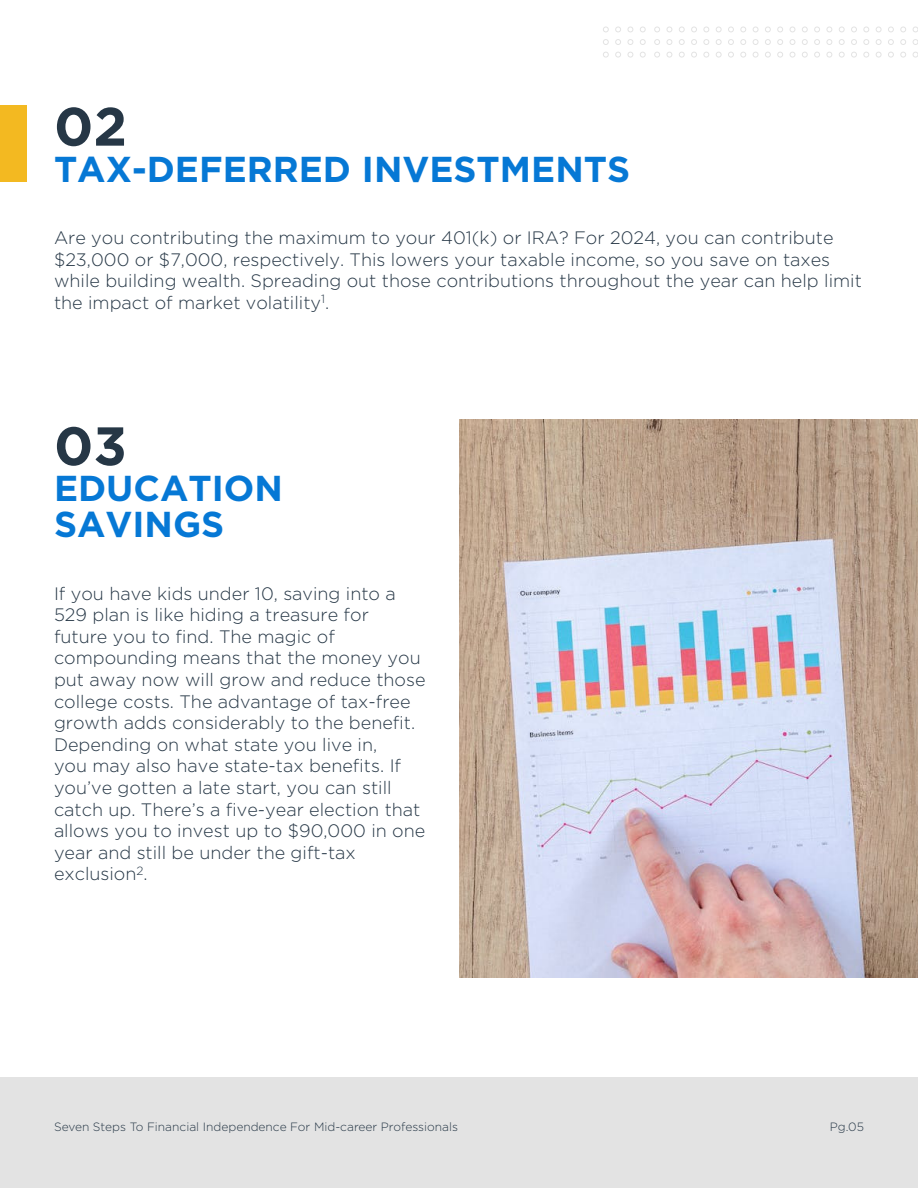
<style>
.page{position:relative;width:918px;height:1188px;background:#fff}
.page>*{position:absolute;margin:0;border:0;box-sizing:border-box;transform-origin:0 0}
.t1{font:700 54px "Gotham";color:#263746}
.t2{font:700 36px/36px "Gotham";color:#0678d5}
.t3{font:300 18px/21.6px "Gotham";color:#263746}
.t4{font:300 12px "Gotham";color:#263746}
</style>
<div class="page">
<div style="left:0;top:1077px;width:918px;height:111px;background:#e3e3e3"></div>
<div style="left:0;top:105px;width:27px;height:77px;background:#f3b921"></div>
<svg style="left:654px;top:27px;width:6px;height:5px"></svg>
<svg style="left:667px;top:27px;width:5px;height:5px"></svg>
<svg style="left:679px;top:27px;width:6px;height:5px"></svg>
<svg style="left:691px;top:27px;width:6px;height:5px"></svg>
<svg style="left:704px;top:27px;width:5px;height:5px"></svg>
<svg style="left:716px;top:27px;width:5px;height:5px"></svg>
<svg style="left:728px;top:27px;width:6px;height:5px"></svg>
<svg style="left:740px;top:27px;width:6px;height:5px"></svg>
<svg style="left:753px;top:27px;width:5px;height:5px"></svg>
<svg style="left:765px;top:27px;width:6px;height:5px"></svg>
<svg style="left:777px;top:27px;width:6px;height:5px"></svg>
<svg style="left:790px;top:27px;width:5px;height:5px"></svg>
<svg style="left:802px;top:27px;width:6px;height:5px"></svg>
<svg style="left:814px;top:27px;width:6px;height:5px"></svg>
<svg style="left:827px;top:27px;width:5px;height:5px"></svg>
<svg style="left:839px;top:27px;width:5px;height:5px"></svg>
<svg style="left:851px;top:27px;width:6px;height:5px"></svg>
<svg style="left:864px;top:27px;width:5px;height:5px"></svg>
<svg style="left:876px;top:27px;width:5px;height:5px"></svg>
<svg style="left:888px;top:27px;width:6px;height:5px"></svg>
<svg style="left:900px;top:27px;width:6px;height:5px"></svg>
<svg style="left:913px;top:27px;width:5px;height:5px"></svg>
<svg style="left:654px;top:39px;width:6px;height:6px"></svg>
<svg style="left:667px;top:39px;width:5px;height:6px"></svg>
<svg style="left:679px;top:39px;width:6px;height:6px"></svg>
<svg style="left:691px;top:39px;width:6px;height:6px"></svg>
<svg style="left:704px;top:39px;width:5px;height:6px"></svg>
<svg style="left:716px;top:39px;width:5px;height:6px"></svg>
<svg style="left:728px;top:39px;width:6px;height:6px"></svg>
<svg style="left:740px;top:39px;width:6px;height:6px"></svg>
<svg style="left:753px;top:39px;width:5px;height:6px"></svg>
<svg style="left:765px;top:39px;width:6px;height:6px"></svg>
<svg style="left:777px;top:39px;width:6px;height:6px"></svg>
<svg style="left:790px;top:39px;width:5px;height:6px"></svg>
<svg style="left:802px;top:39px;width:6px;height:6px"></svg>
<svg style="left:814px;top:39px;width:6px;height:6px"></svg>
<svg style="left:827px;top:39px;width:5px;height:6px"></svg>
<svg style="left:839px;top:39px;width:5px;height:6px"></svg>
<svg style="left:851px;top:39px;width:6px;height:6px"></svg>
<svg style="left:864px;top:39px;width:5px;height:6px"></svg>
<svg style="left:876px;top:39px;width:5px;height:6px"></svg>
<svg style="left:888px;top:39px;width:6px;height:6px"></svg>
<svg style="left:900px;top:39px;width:6px;height:6px"></svg>
<svg style="left:913px;top:39px;width:5px;height:6px"></svg>
<svg style="left:654px;top:52px;width:6px;height:5px"></svg>
<svg style="left:667px;top:52px;width:5px;height:5px"></svg>
<svg style="left:679px;top:52px;width:6px;height:5px"></svg>
<svg style="left:691px;top:52px;width:6px;height:5px"></svg>
<svg style="left:704px;top:52px;width:5px;height:5px"></svg>
<svg style="left:716px;top:52px;width:5px;height:5px"></svg>
<svg style="left:728px;top:52px;width:6px;height:5px"></svg>
<svg style="left:740px;top:52px;width:6px;height:5px"></svg>
<svg style="left:753px;top:52px;width:5px;height:5px"></svg>
<svg style="left:765px;top:52px;width:6px;height:5px"></svg>
<svg style="left:777px;top:52px;width:6px;height:5px"></svg>
<svg style="left:790px;top:52px;width:5px;height:5px"></svg>
<svg style="left:802px;top:52px;width:6px;height:5px"></svg>
<svg style="left:814px;top:52px;width:6px;height:5px"></svg>
<svg style="left:827px;top:52px;width:5px;height:5px"></svg>
<svg style="left:839px;top:52px;width:5px;height:5px"></svg>
<svg style="left:851px;top:52px;width:6px;height:5px"></svg>
<svg style="left:864px;top:52px;width:5px;height:5px"></svg>
<svg style="left:876px;top:52px;width:5px;height:5px"></svg>
<svg style="left:888px;top:52px;width:6px;height:5px"></svg>
<svg style="left:900px;top:52px;width:6px;height:5px"></svg>
<svg style="left:913px;top:52px;width:5px;height:5px"></svg>
<svg style="left:603px;top:27px;width:6px;height:5px"></svg>
<svg style="left:615px;top:27px;width:6px;height:5px"></svg>
<svg style="left:628px;top:27px;width:5px;height:5px"></svg>
<svg style="left:640px;top:27px;width:6px;height:5px"></svg>
<svg style="left:603px;top:39px;width:6px;height:6px"></svg>
<svg style="left:615px;top:39px;width:6px;height:6px"></svg>
<svg style="left:628px;top:39px;width:5px;height:6px"></svg>
<svg style="left:640px;top:39px;width:6px;height:6px"></svg>
<svg style="left:603px;top:52px;width:6px;height:5px"></svg>
<svg style="left:615px;top:52px;width:6px;height:5px"></svg>
<svg style="left:628px;top:52px;width:5px;height:5px"></svg>
<svg style="left:640px;top:52px;width:6px;height:5px"></svg>
<img style="left:459px;top:419px;width:459px;height:558px">
<h1 class="t1" style="left:54px;top:91px;width:75px">02</h1>
<h2 class="t2" style="left:54px;top:151px;width:578px">TAX-DEFERRED INVESTMENTS</h2>
<p class="t3" style="left:54px;top:226px;width:809px">Are you contributing the maximum to your 401(k) or IRA? For 2024, you can contribute $23,000 or $7,000, respectively. This lowers your taxable income, so you save on taxes while building wealth. Spreading out those contributions throughout the year can help limit the impact of market volatility<sup>1</sup>.</p>
<h1 class="t1" style="left:54px;top:410px;width:74px">03</h1>
<h2 class="t2" style="left:54px;top:470px;width:230px">EDUCATION<br>SAVINGS</h2>
<p class="t3" style="left:54px;top:582px;width:373px">If you have kids under 10, saving into a 529 plan is like hiding a treasure for future you to find. The magic of compounding means that the money you put away now will grow and reduce those college costs. The advantage of tax-free growth adds considerably to the benefit.<br>Depending on what state you live in,<br>you may also have state-tax benefits. If you’ve gotten a late start, you can still catch up. There’s a five-year election that allows you to invest up to $90,000 in one year and still be under the gift-tax exclusion<sup>2</sup>.</p>
<p class="t4" style="left:54px;top:1119px;width:406px">Seven Steps To Financial Independence For Mid-career Professionals</p>
<p class="t4" style="left:830px;top:1119px;width:36px">Pg.05</p>
</div>
